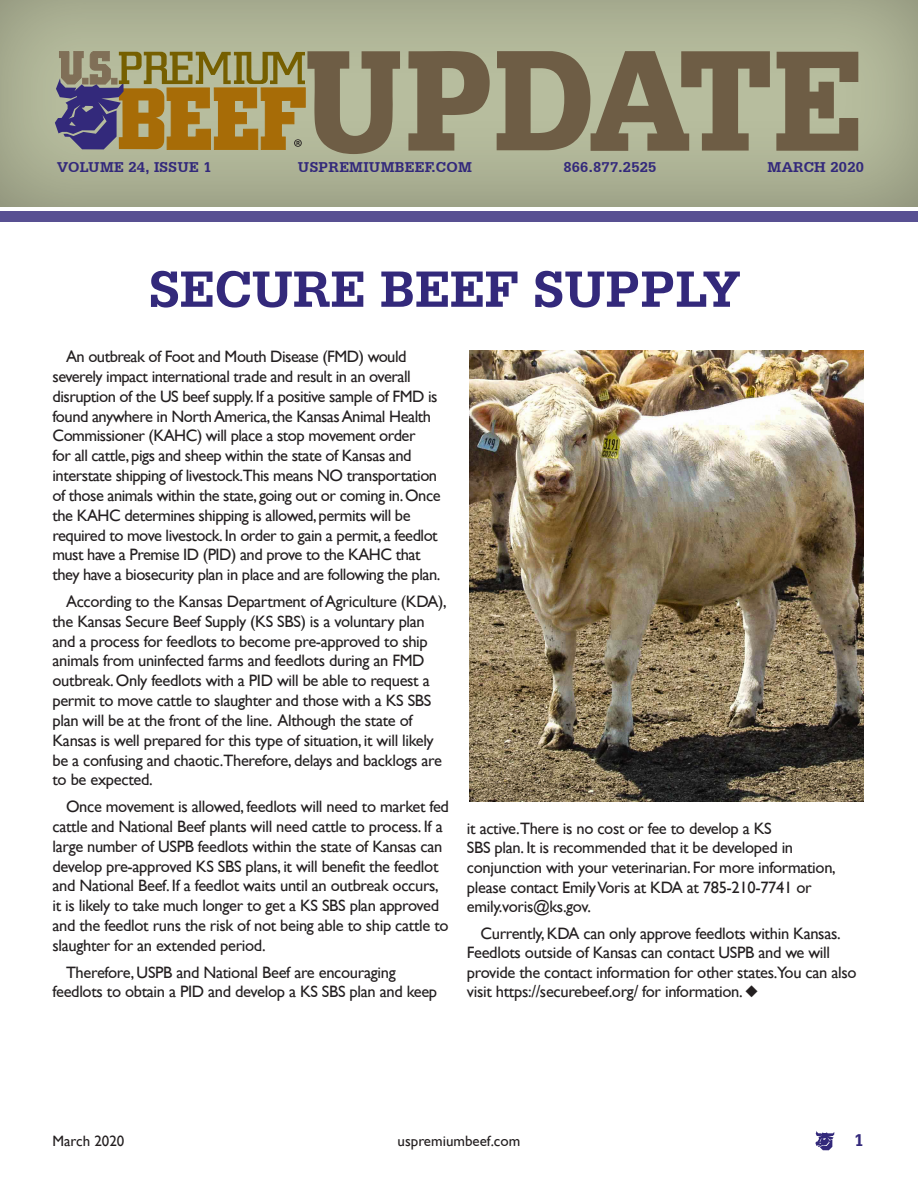
<style>
.page{position:relative;width:918px;height:1188px;background:#fff}
.page>*{position:absolute;margin:0;border:0;box-sizing:border-box;transform-origin:0 0}
.t1{font:700 141px "Serifa BQ";letter-spacing:.02em;color:#6e5d45;scale:.88 1}
.t2{font:700 54px "Serifa BT";color:#33297b}
.t3{font:700 18px "Serifa BT";color:#33297b}
.t4{font:16.5px/19.8px "Gill Sans";letter-spacing:-.02em;color:#231f20}
.t5{font:700 15px "Serifa BT";letter-spacing:.02em;color:#33297b}
.t6{font:15px "Gill Sans";color:#231f20}
</style>
<div class="page">
<svg style="left:815px;top:1131px;width:19px;height:19px"></svg>
<div style="left:0;top:0;width:918px;height:208px;background:#231f20;opacity:.34"></div>
<svg style="left:55px;top:51px;width:250px;height:99px;background:#968050"></svg>
<div style="left:0;top:211px;width:918px;height:11px;background:#585092"></div>
<img style="left:470px;top:351px;width:393px;height:451px">
<p class="t1" style="left:307px;top:11px;width:632px">UPDATE</p>
<p class="t5" style="left:563px;top:157px;width:95px">866.877.2525</p>
<p class="t5" style="left:768px;top:157px;width:98px">MARCH 2020</p>
<p class="t5" style="left:57px;top:157px;width:156px">VOLUME 24, ISSUE 1</p>
<p class="t5" style="left:298px;top:157px;width:176px">USPREMIUMBEEF.COM</p>
<p class="t2" style="left:149px;top:256px;width:593px">SECURE BEEF SUPPLY</p>
<p class="t4" style="left:52px;top:346px;width:390px;text-indent:14px">An outbreak of Foot and Mouth Disease (FMD) would severely impact international trade and result in an overall disruption of the US beef supply. If a positive sample of FMD is found anywhere in North America, the Kansas Animal Health Commissioner (KAHC) will place a stop movement order<br>for all cattle, pigs and sheep within the state of Kansas and interstate shipping of livestock.This means NO transportation of those animals within the state, going out or coming in. Once the KAHC determines shipping is allowed, permits will be required to move livestock. In order to gain a permit, a feedlot must have a Premise ID (PID) and prove to the KAHC that they have a biosecurity plan in place and are following the plan.</p>
<p class="t4" style="left:52px;top:591px;width:396px;text-indent:14px">According to the Kansas Department of Agriculture (KDA), the Kansas Secure Beef Supply (KS SBS) is a voluntary plan and a process for feedlots to become pre-approved to ship animals from uninfected farms and feedlots during an FMD outbreak. Only feedlots with a PID will be able to request a permit to move cattle to slaughter and those with a KS SBS plan will be at the front of the line. Although the state of Kansas is well prepared for this type of situation, it will likely be a confusing and chaotic.Therefore, delays and backlogs are to be expected.</p>
<p class="t4" style="left:52px;top:797px;width:398px;text-indent:14px">Once movement is allowed, feedlots will need to market fed cattle and National Beef plants will need cattle to process. If a large number of USPB feedlots within the state of Kansas can develop pre-approved KS SBS plans, it will benefit the feedlot and National Beef. If a feedlot waits until an outbreak occurs, it is likely to take much longer to get a KS SBS plan approved and the feedlot runs the risk of not being able to ship cattle to slaughter for an extended period.</p>
<p class="t4" style="left:52px;top:962px;width:386px;text-indent:14px">Therefore, USPB and National Beef are encouraging feedlots to obtain a PID and develop a KS SBS plan and keep</p>
<p class="t4" style="left:467px;top:818px;width:370px">it active.There is no cost or fee to develop a KS<br>SBS plan. It is recommended that it be developed in conjunction with your veterinarian. For more information, please contact Emily Voris at KDA at 785-210-7741 or emily.voris@ks.gov.</p>
<p class="t4" style="left:467px;top:923px;width:391px;text-indent:14px">Currently, KDA can only approve feedlots within Kansas.<br>Feedlots outside of Kansas can contact USPB and we will provide the contact information for other states.You can also visit https://securebeef.org/ for information. ◆</p>
<p class="t6" style="left:53px;top:1132px;width:73px">March 2020</p>
<p class="t6" style="left:398px;top:1132px;width:124px">uspremiumbeef.com</p>
<p class="t3" style="left:854px;top:1129px;width:11px">1</p>
</div>
